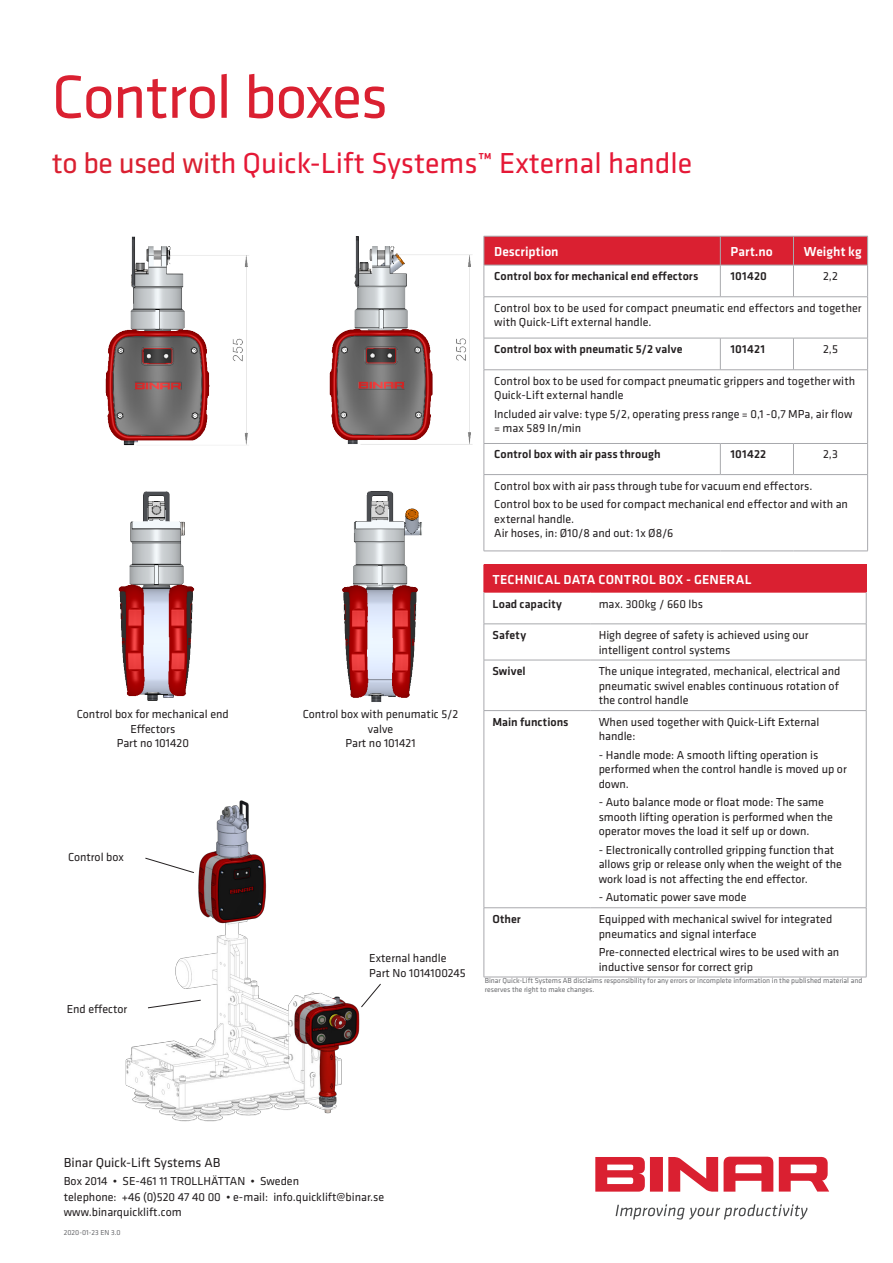
<style>
.page{position:relative;width:893px;height:1263px;background:#fff}
.page>*{position:absolute;margin:0;border:0;box-sizing:border-box;transform-origin:0 0}
.t1{font:63px "Klavika";letter-spacing:-.025em;color:#da2031}
.t2{font:30px "Klavika";color:#e51836}
.Table_Title{font:500 13.5px "Klavika";letter-spacing:.01em;color:#fff}
.Table_Item{font:500 13.5px "Klavika";color:#fff}
.t3{font:13.5px "Klavika";color:#231f20}
.Table_Data{font:12px/14.4px "Klavika";color:#231f20}
.Table_Item-2{font:12px/14.4px "Klavika";letter-spacing:.005em;color:#231f20}
.Table_Item-3{font:500 12px "Klavika";letter-spacing:.005em;color:#231f20}
.Version{font:7.5px/9px "Klavika";color:#6c6d70}
.s1{color:#da2031}
.s2{font-weight:500}
</style>
<div class="page">
<div style="left:650px;top:1157px;width:13px;height:34px;background:#da2031"></div>
<svg style="left:724px;top:1157px;width:49px;height:34px"></svg>
<svg style="left:668px;top:1157px;width:50px;height:34px"></svg>
<svg style="left:595px;top:1157px;width:50px;height:34px"></svg>
<svg style="left:779px;top:1157px;width:50px;height:34px"></svg>
<svg style="left:616px;top:1204px;width:191px;height:15px"></svg>
<div style="left:484px;top:565px;width:382px;height:27px;background:#da2031"></div>
<svg style="left:866px;top:565px;width:1px;height:27px"></svg>
<hr style="left:484px;top:564px;width:106px;height:1px;background:#da2031">
<hr style="left:590px;top:564px;width:276px;height:1px;background:#da2031">
<hr style="left:484px;top:592px;width:106px;height:1px;background:#da2031">
<hr style="left:590px;top:592px;width:276px;height:1px;background:#da2031">
<hr style="left:484px;top:592px;width:1px;height:32px;background:#a8a9ad">
<hr style="left:866px;top:592px;width:1px;height:32px;background:#a8a9ad">
<hr style="left:484px;top:624px;width:106px;height:1px;background:#a8a9ad">
<hr style="left:484px;top:624px;width:1px;height:36px;background:#a8a9ad">
<hr style="left:590px;top:624px;width:276px;height:1px;background:#a8a9ad">
<hr style="left:866px;top:624px;width:1px;height:36px;background:#a8a9ad">
<hr style="left:484px;top:660px;width:106px;height:1px;background:#a8a9ad">
<hr style="left:484px;top:660px;width:1px;height:50px;background:#a8a9ad">
<hr style="left:590px;top:660px;width:276px;height:1px;background:#a8a9ad">
<hr style="left:866px;top:660px;width:1px;height:50px;background:#a8a9ad">
<hr style="left:484px;top:710px;width:106px;height:1px;background:#a8a9ad">
<hr style="left:484px;top:711px;width:1px;height:196px;background:#a8a9ad">
<hr style="left:590px;top:710px;width:276px;height:1px;background:#a8a9ad">
<hr style="left:866px;top:711px;width:1px;height:196px;background:#a8a9ad">
<hr style="left:484px;top:907px;width:106px;height:1px;background:#a8a9ad">
<hr style="left:590px;top:907px;width:276px;height:1px;background:#a8a9ad">
<hr style="left:866px;top:908px;width:1px;height:69px;background:#a8a9ad">
<hr style="left:484px;top:977px;width:106px;height:1px;background:#a8a9ad">
<hr style="left:590px;top:977px;width:276px;height:1px;background:#a8a9ad">
<hr style="left:720px;top:265px;width:1px;height:32px;background:#a8a9ad">
<hr style="left:484px;top:338px;width:236px;height:1px;background:#a8a9ad">
<hr style="left:720px;top:338px;width:73px;height:1px;background:#a8a9ad">
<hr style="left:720px;top:338px;width:1px;height:32px;background:#a8a9ad">
<hr style="left:793px;top:338px;width:75px;height:1px;background:#a8a9ad">
<hr style="left:484px;top:443px;width:236px;height:1px;background:#a8a9ad">
<hr style="left:720px;top:443px;width:73px;height:1px;background:#a8a9ad">
<hr style="left:720px;top:444px;width:1px;height:30px;background:#a8a9ad">
<hr style="left:793px;top:443px;width:75px;height:1px;background:#a8a9ad">
<hr style="left:484px;top:296px;width:236px;height:1px;background:#a8a9ad">
<hr style="left:720px;top:296px;width:73px;height:1px;background:#a8a9ad">
<hr style="left:793px;top:296px;width:75px;height:1px;background:#a8a9ad">
<hr style="left:484px;top:369px;width:236px;height:1px;background:#a8a9ad">
<hr style="left:720px;top:369px;width:73px;height:1px;background:#a8a9ad">
<hr style="left:793px;top:369px;width:75px;height:1px;background:#a8a9ad">
<hr style="left:484px;top:474px;width:236px;height:1px;background:#a8a9ad">
<hr style="left:484px;top:475px;width:1px;height:76px;background:#a8a9ad">
<hr style="left:720px;top:474px;width:73px;height:1px;background:#a8a9ad">
<hr style="left:793px;top:474px;width:75px;height:1px;background:#a8a9ad">
<hr style="left:484px;top:551px;width:236px;height:1px;background:#a8a9ad">
<hr style="left:720px;top:551px;width:73px;height:1px;background:#a8a9ad">
<hr style="left:793px;top:551px;width:75px;height:1px;background:#a8a9ad">
<hr style="left:793px;top:265px;width:1px;height:32px;background:#a8a9ad">
<hr style="left:867px;top:265px;width:1px;height:32px;background:#a8a9ad">
<hr style="left:867px;top:297px;width:1px;height:41px;background:#a8a9ad">
<hr style="left:793px;top:338px;width:1px;height:32px;background:#a8a9ad">
<hr style="left:867px;top:338px;width:1px;height:32px;background:#a8a9ad">
<hr style="left:867px;top:370px;width:1px;height:73px;background:#a8a9ad">
<hr style="left:793px;top:444px;width:1px;height:30px;background:#a8a9ad">
<hr style="left:867px;top:444px;width:1px;height:30px;background:#a8a9ad">
<hr style="left:867px;top:475px;width:1px;height:76px;background:#a8a9ad">
<svg style="left:500px;top:236px;width:368px;height:29px;background:#d72636"></svg>
<hr style="left:793px;top:236px;width:75px;height:1px;background:#a8a9ad">
<hr style="left:484px;top:265px;width:236px;height:1px;background:#a8a9ad">
<hr style="left:720px;top:265px;width:73px;height:1px;background:#a8a9ad">
<hr style="left:793px;top:265px;width:75px;height:1px;background:#a8a9ad">
<img style="left:125px;top:779px;width:409px;height:343px">
<img style="left:105px;top:236px;width:144px;height:210px">
<img style="left:329px;top:235px;width:171px;height:251px">
<img style="left:118px;top:491px;width:77px;height:210px">
<img style="left:329px;top:461px;width:125px;height:241px">
<p class="t1" style="left:52px;top:63px;width:338px">Control boxes</p>
<p class="t2" style="left:52px;top:147px;width:642px"><span class="s1">to be used wit</span>h Quick-Lift Systems<span class="s2">™</span> External handle</p>
<p class="Table_Data" style="left:77px;top:707px;width:153px;text-align:center">Control box for mechanical end<br>Effectors</p>
<p class="Table_Data" style="left:117px;top:736px;width:74px">Part no 101420</p>
<p class="Table_Data" style="left:68px;top:850px;width:57px">Control box</p>
<p class="Table_Data" style="left:67px;top:1002px;width:62px">End effector</p>
<p class="Table_Data" style="left:303px;top:707px;width:157px;text-align:center">Control box with penumatic 5/2 valve</p>
<p class="Table_Data" style="left:346px;top:736px;width:71px">Part no 101421</p>
<p class="Table_Data" style="left:369px;top:951px;width:79px">External handle</p>
<p class="Table_Data" style="left:369px;top:965px;width:98px">Part No 1014100245</p>
<p class="Table_Item" style="left:494px;top:244px;width:66px">Description</p>
<p class="Table_Item" style="left:731px;top:244px;width:44px">Part.no</p>
<p class="Table_Item" style="left:804px;top:244px;width:59px">Weight kg</p>
<p class="Table_Item-3" style="left:494px;top:270px;width:206px">Control box for mechanical end effectors</p>
<p class="Table_Item-3" style="left:731px;top:270px;width:38px">101420</p>
<p class="Table_Item-2" style="left:823px;top:269px;width:16px">2,2</p>
<p class="Table_Item-2" style="left:494px;top:301px;width:369px">Control box to be used for compact pneumatic end effectors and together with Quick-Lift external handle.</p>
<p class="Table_Item-3" style="left:494px;top:343px;width:190px">Control box with pneumatic 5/2 valve</p>
<p class="Table_Item-3" style="left:731px;top:343px;width:36px">101421</p>
<p class="Table_Item-2" style="left:823px;top:342px;width:17px">2,5</p>
<p class="Table_Item-2" style="left:494px;top:374px;width:363px">Control box to be used for compact pneumatic grippers and together with<br>Quick-Lift external handle</p>
<p class="Table_Item-2" style="left:494px;top:407px;width:360px">Included air valve: type 5/2, operating press range = 0,1 -0,7 MPa, air flow = max 589 In/min</p>
<p class="Table_Item-3" style="left:494px;top:448px;width:168px">Control box with air pass through</p>
<p class="Table_Item-3" style="left:731px;top:448px;width:37px">101422</p>
<p class="Table_Item-2" style="left:823px;top:447px;width:16px">2,3</p>
<p class="Table_Item-2" style="left:494px;top:479px;width:320px">Control box with air pass through tube for vacuum end effectors.</p>
<p class="Table_Item-2" style="left:494px;top:497px;width:355px">Control box to be used for compact mechanical end effector and with an external handle.<br>Air hoses, in: Ø10/8 and out: 1x Ø8/6</p>
<p class="Table_Title" style="left:492px;top:572px;width:261px">TECHNICAL DATA CONTROL BOX - GENERAL</p>
<p class="Table_Item-3" style="left:492px;top:597px;width:71px">Load capacity</p>
<p class="Table_Data" style="left:599px;top:597px;width:106px">max. 300kg / 660 lbs</p>
<p class="Table_Item-3" style="left:492px;top:629px;width:35px">Safety</p>
<p class="Table_Data" style="left:599px;top:628px;width:211px">High degree of safety is achieved using our</p>
<p class="Table_Data" style="left:599px;top:643px;width:133px">intelligent control systems</p>
<p class="Table_Item-3" style="left:492px;top:665px;width:35px">Swivel</p>
<p class="Table_Data" style="left:599px;top:664px;width:243px">The unique integrated, mechanical, electrical and pneumatic swivel enables continuous rotation of the control handle</p>
<p class="Table_Item-3" style="left:492px;top:715px;width:78px">Main functions</p>
<p class="Table_Data" style="left:599px;top:715px;width:222px">When used together with Quick-Lift External handle:</p>
<p class="Table_Data" style="left:599px;top:748px;width:221px">- Handle mode: A smooth lifting operation is</p>
<p class="Table_Data" style="left:599px;top:762px;width:249px">performed when the control handle is moved up or down.</p>
<p class="Table_Data" style="left:599px;top:795px;width:236px">- Auto balance mode or float mode: The same smooth lifting operation is performed when the operator moves the load it self up or down.</p>
<p class="Table_Data" style="left:599px;top:843px;width:245px">- Electronically controlled gripping function that allows grip or release only when the weight of the work load is not affecting the end effector.</p>
<p class="Table_Data" style="left:599px;top:890px;width:149px">- Automatic power save mode</p>
<p class="Table_Item-3" style="left:492px;top:913px;width:30px">Other</p>
<p class="Table_Data" style="left:599px;top:912px;width:235px">Equipped with mechanical swivel for integrated pneumatics and signal interface</p>
<p class="Table_Data" style="left:599px;top:945px;width:242px">Pre-connected electrical wires to be used with an</p>
<p class="Table_Data" style="left:599px;top:960px;width:156px">inductive sensor for correct grip</p>
<p class="Version" style="left:485px;top:976px;width:379px">Binar Quick-Lift Systems AB disclaims responsibility for any errors or incomplete information in the published material and reserves the right to make changes.</p>
<p class="t3" style="left:64px;top:1155px;width:158px">Binar Quick-Lift Systems AB</p>
<p class="Table_Data" style="left:64px;top:1174px;width:237px">Box 2014 • SE-461 11 TROLLHÄTTAN • Sweden</p>
<p class="Table_Data" style="left:64px;top:1190px;width:322px">telephone: +46 (0)520 47 40 00 • e-mail: info.quicklift@binar.se</p>
<p class="Table_Data" style="left:64px;top:1205px;width:119px">www.binarquicklift.com</p>
<p class="Version" style="left:64px;top:1228px;width:58px">2020-01-23 EN 3.0</p>
</div>
